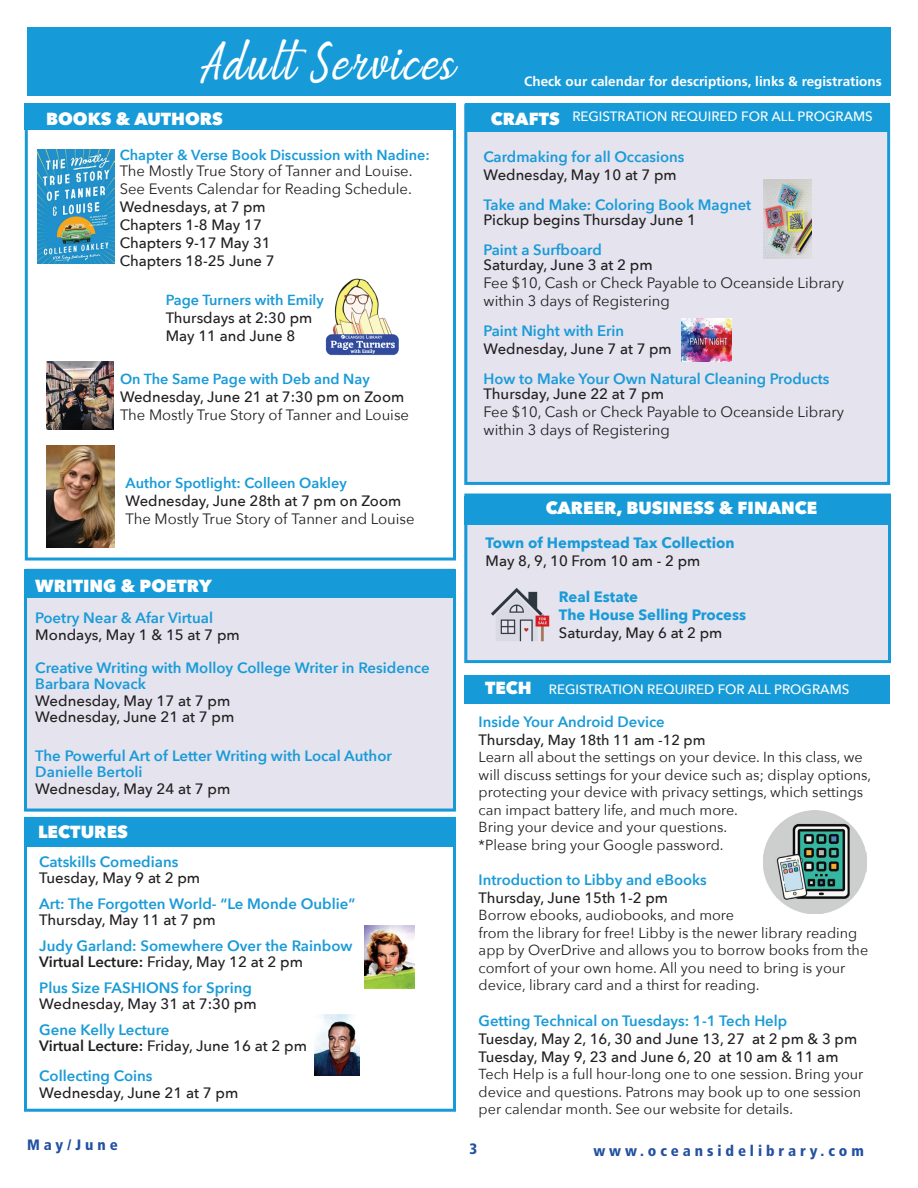
<style>
.page{position:relative;width:918px;height:1188px;background:#fff}
.page>*{position:absolute;margin:0;border:0;box-sizing:border-box;transform-origin:0 0}
.t1{font:43.8px "Being Love";letter-spacing:.05em;color:#fff}
.t2{font:800 17.4px "Avenir Next";color:#fff}
.t3{font:600 15px/16.5px "Avenir Next";color:#199bd8}
.t4{font:15px/18px "Avenir Next";color:#231f20}
.t5{font:500 15px/18px "Avenir Next";color:#231f20}
.t6{font:700 15px/18px "Avenir Next";color:#199bd8}
.t7{font:900 condensed 15px "Frutiger LT Std";letter-spacing:.26em;color:#2350a1}
.t8{font:14.55px/17.4px "Avenir Next";color:#231f20}
.t9{font:600 14.55px "Avenir Next";color:#199bd8}
.t10{font:500 13.5px "Avenir Next";color:#fff}
.t11{font:700 13.5px "Frutiger LT Std";color:#fff}
.s1{font-weight:500}
.s2{font-weight:500;color:#231f20}
.s3{color:#231f20}
.s4{font-weight:600;color:#199bd8}
.s5{font-weight:600}
.s6{font-weight:800;font-size:17.4px}
.s7{font-weight:500;font-size:15px}
</style>
<div class="page">
<div style="left:26px;top:568px;width:429px;height:244px;background:#e4e3ee"></div>
<div style="left:24px;top:570px;width:432px;height:242px;border:3px solid #179bd8"></div>
<div style="left:464px;top:676px;width:426px;height:28px;background:#179bd8"></div>
<div style="left:464px;top:502px;width:426px;height:161px;background:#e4e3ee"></div>
<div style="left:464px;top:496px;width:427px;height:28px;background:#179bd8"></div>
<div style="left:24px;top:569px;width:432px;height:29px;background:#179bd8"></div>
<div style="left:27px;top:27px;width:864px;height:68px;background:#179bd8"></div>
<div style="left:464px;top:103px;width:423px;height:382px;background:#e4e3ee"></div>
<div style="left:464px;top:104px;width:426px;height:381px;border:3px solid #179bd8"></div>
<div style="left:465px;top:103px;width:425px;height:28px;background:#179bd8"></div>
<div style="left:464px;top:494px;width:427px;height:169px;border:3px solid #179bd8"></div>
<img style="left:763px;top:810px;width:104px;height:104px">
<div style="left:24px;top:818px;width:432px;height:28px;background:#179bd8"></div>
<div style="left:24px;top:817px;width:432px;height:295px;border:3px solid #179bd8"></div>
<div style="left:25px;top:109px;width:431px;height:452px;border:3px solid #179bd8"></div>
<div style="left:25px;top:103px;width:431px;height:27px;background:#179bd8"></div>
<img style="left:38px;top:150px;width:76px;height:114px">
<img style="left:763px;top:179px;width:48px;height:79px">
<img style="left:325px;top:278px;width:74px;height:78px">
<img style="left:46px;top:446px;width:68px;height:102px">
<img style="left:46px;top:362px;width:68px;height:68px">
<img style="left:491px;top:588px;width:59px;height:54px">
<img style="left:364px;top:926px;width:50px;height:63px">
<img style="left:314px;top:1014px;width:46px;height:61px">
<img style="left:681px;top:319px;width:51px;height:43px">
<p class="t1" style="left:203px;top:26px;width:256px">Adult Services</p>
<p class="t2" style="left:46px;top:108px;width:178px">BOOKS &amp; AUTHORS</p>
<p class="t9" style="left:120px;top:142px;width:312px">Chapter &amp; Verse Book Discussion with Nadine:</p>
<p class="t4" style="left:120px;top:161px;width:294px">The Mostly True Story of Tanner and Louise.<br>See Events Calendar for Reading Schedule.<br><span class="s1">Wednesdays, at 7 pm<br>Chapters 1-8 May 17<br>Chapters 9-17 May 31<br>Chapters 18-25 June 7</span></p>
<p class="t9" style="left:166px;top:288px;width:160px">Page Turners with Emily</p>
<p class="t5" style="left:166px;top:308px;width:148px">Thursdays at 2:30 pm<br>May 11 and June 8</p>
<p class="t9" style="left:120px;top:367px;width:251px">On The Same Page with Deb and Nay</p>
<p class="t4" style="left:120px;top:387px;width:291px"><span class="s1">Wednesday, June 21 at 7:30 pm on Zoom<br></span>The Mostly True Story of Tanner and Louise</p>
<p class="t9" style="left:126px;top:470px;width:223px">Author Spotlight: Colleen Oakley</p>
<p class="t4" style="left:126px;top:491px;width:291px"><span class="s1">Wednesday, June 28th at 7 pm on Zoom<br></span>The Mostly True Story of Tanner and Louise</p>
<p class="t2" style="left:35px;top:575px;width:178px">WRITING &amp; POETRY</p>
<p class="t3" style="left:35px;top:610px;width:206px">Poetry Near &amp; Afar Virtual<br><span class="s2">Mondays, May 1 &amp; 15 at 7 pm</span></p>
<p class="t3" style="left:35px;top:659px;width:396px">Creative Writing with Molloy College Writer in Residence<br>Barbara Novack<br><span class="s2">Wednesday, May 17 at 7 pm<br>Wednesday, June 21 at 7 pm</span></p>
<p class="t3" style="left:35px;top:747px;width:358px">The Powerful Art of Letter Writing with Local Author<br>Danielle Bertoli<br><span class="s2">Wednesday, May 24 at 7 pm</span></p>
<p class="t2" style="left:38px;top:821px;width:91px">LECTURES</p>
<p class="t3" style="left:39px;top:853px;width:162px">Catskills Comedians<br><span class="s2">Tuesday, May 9 at 2 pm</span></p>
<p class="t3" style="left:39px;top:895px;width:318px">Art: The Forgotten World- “Le Monde Oublie”<br><span class="s2">Thursday, May 11 at 7 pm</span></p>
<p class="t3" style="left:39px;top:937px;width:315px">Judy Garland: Somewhere Over the Rainbow<br><span class="s3">Virtual Lecture:</span> <span class="s2">Friday, May 12 at 2 pm</span></p>
<p class="t3" style="left:39px;top:979px;width:219px">Plus Size FASHIONS for Spring<br><span class="s2">Wednesday, May 31 at 7:30 pm</span></p>
<p class="t5" style="left:39px;top:1021px;width:269px;line-height:16.5px"><span class="s4">Gene Kelly Lecture<br></span><span class="s5">Virtual Lecture:</span> Friday, June 16 at 2 pm</p>
<p class="t5" style="left:39px;top:1067px;width:201px;line-height:16.5px"><span class="s4">Collecting Coins<br></span>Wednesday, June 21 at 7 pm</p>
<p class="t11" style="left:524px;top:73px;width:359px">Check our calendar for descriptions, links &amp; registrations</p>
<p class="t10" style="left:491px;top:105px;width:383px"><span class="s6">CRAFTS</span> REGISTRATION REQUIRED FOR ALL PROGRAMS</p>
<p class="t3" style="left:484px;top:147px;width:202px;line-height:18px">Cardmaking for all Occasions<br><span class="s2">Wednesday, May 10 at 7 pm</span></p>
<p class="t3" style="left:484px;top:197px;width:269px;line-height:15px">Take and Make: Coloring Book Magnet<br><span class="s2">Pickup begins Thursday June 1</span></p>
<p class="t5" style="left:484px;top:242px;width:171px;line-height:15px"><span class="s4">Paint a Surfboard<br></span>Saturday, June 3 at 2 pm</p>
<p class="t4" style="left:484px;top:273px;width:362px">Fee $10, Cash or Check Payable to Oceanside Library within 3 days of Registering</p>
<p class="t5" style="left:484px;top:321px;width:190px"><span class="s4">Paint Night with Erin<br></span>Wednesday, June 7 at 7 pm</p>
<p class="t3" style="left:484px;top:371px;width:347px;line-height:15px">How to Make Your Own Natural Cleaning Products<br><span class="s2">Thursday, June 22 at 7 pm</span></p>
<p class="t4" style="left:484px;top:402px;width:362px">Fee $10, Cash or Check Payable to Oceanside Library within 3 days of Registering</p>
<p class="t2" style="left:546px;top:497px;width:273px">CAREER, BUSINESS &amp; FINANCE</p>
<p class="t6" style="left:486px;top:534px;width:251px">Town of Hempstead Tax Collection<br><span class="s2">May 8, 9, 10 From 10 am - 2 pm</span></p>
<p class="t6" style="left:559px;top:588px;width:189px">Real Estate<br>The House Selling Process<br><span class="s2">Saturday, May 6 at 2 pm</span></p>
<p class="t2" style="left:485px;top:677px;width:48px">TECH</p>
<p class="t10" style="left:549px;top:678px;width:302px">REGISTRATION REQUIRED FOR ALL PROGRAMS</p>
<p class="t3" style="left:479px;top:713px;width:188px">Inside Your Android Device</p>
<p class="t8" style="left:479px;top:730px;width:394px"><span class="s7">Thursday,</span> <span class="s1">May 18th 11 am -12 pm<br></span>Learn all about the settings on your device. In this class, we will discuss settings for your device such as; display options, protecting your device with privacy settings, which settings can impact battery life, and much more.<br>Bring your device and your questions.<br>*Please bring your Google password.</p>
<p class="t3" style="left:479px;top:870px;width:230px;line-height:18px">Introduction to Libby and eBooks<br><span class="s2">Thursday, June 15th 1-2 pm</span></p>
<p class="t8" style="left:479px;top:906px;width:391px">Borrow ebooks, audiobooks, and more<br>from the library for free! Libby is the newer library reading app by OverDrive and allows you to borrow books from the comfort of your own home. All you need to bring is your device, library card and a thirst for reading.</p>
<p class="t5" style="left:479px;top:1011px;width:380px"><span class="s4">Getting Technical on Tuesdays: 1-1 Tech Help<br></span>Tuesday, May 2, 16, 30 and June 13, 27 at 2 pm &amp; 3 pm<br>Tuesday, May 9, 23 and June 6, 20 at 10 am &amp; 11 am</p>
<p class="t8" style="left:479px;top:1065px;width:386px">Tech Help is a full hour-long one to one session. Bring your device and questions. Patrons may book up to one session per calendar month. See our website for details.</p>
<p class="t7" style="left:27px;top:1136px;width:92px">May/June</p>
<p class="t7" style="left:593px;top:1142px;width:272px">www.oceansidelibrary.com</p>
<p class="t7" style="left:469px;top:1140px;width:9px">3</p>
</div>
